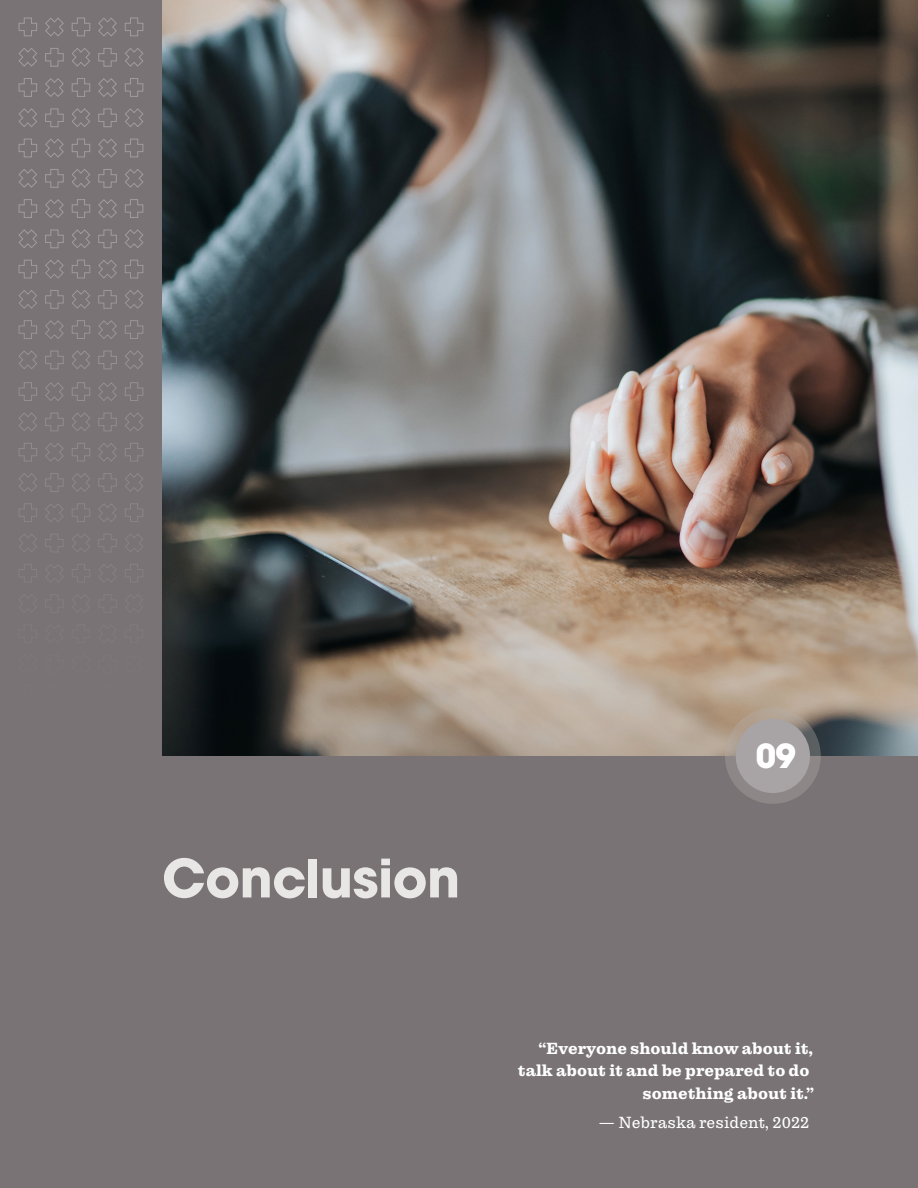
<style>
.page{position:relative;width:918px;height:1188px;background:#797375}
.page>*{position:absolute;margin:0;border:0;box-sizing:border-box;transform-origin:0 0}
.H1_-_Main_title{font:700 52.5px "ITC Avant Garde Pro";letter-spacing:-.01em;color:#e9e7e5}
.H1_-_Main_title-2{font:700 33px "ITC Avant Garde Pro";color:#fff}
.t1{font:700 16.5px/22.5px "Pulpo";color:#fff;text-align:right}
.t2{font:300 16.5px "Pulpo";color:#fff}
</style>
<div class="page">
<img style="left:162px;top:0;width:756px;height:756px">
<svg style="left:18px;top:17px;width:19px;height:20px"></svg>
<svg style="left:18px;top:78px;width:19px;height:19px"></svg>
<svg style="left:18px;top:259px;width:19px;height:20px"></svg>
<svg style="left:18px;top:138px;width:19px;height:20px"></svg>
<svg style="left:18px;top:320px;width:19px;height:19px"></svg>
<svg style="left:18px;top:199px;width:19px;height:19px"></svg>
<svg style="left:18px;top:48px;width:19px;height:19px"></svg>
<svg style="left:18px;top:229px;width:19px;height:19px"></svg>
<svg style="left:18px;top:108px;width:19px;height:19px"></svg>
<svg style="left:18px;top:290px;width:19px;height:19px"></svg>
<svg style="left:18px;top:169px;width:19px;height:19px"></svg>
<svg style="left:19px;top:350px;width:18px;height:19px"></svg>
<svg style="left:71px;top:17px;width:20px;height:20px"></svg>
<svg style="left:71px;top:78px;width:20px;height:19px"></svg>
<svg style="left:71px;top:259px;width:19px;height:20px"></svg>
<svg style="left:71px;top:138px;width:20px;height:20px"></svg>
<svg style="left:72px;top:320px;width:18px;height:19px"></svg>
<svg style="left:71px;top:199px;width:20px;height:19px"></svg>
<svg style="left:72px;top:48px;width:18px;height:19px"></svg>
<svg style="left:72px;top:229px;width:18px;height:19px"></svg>
<svg style="left:72px;top:108px;width:18px;height:19px"></svg>
<svg style="left:72px;top:290px;width:18px;height:19px"></svg>
<svg style="left:72px;top:169px;width:18px;height:19px"></svg>
<svg style="left:72px;top:350px;width:18px;height:19px"></svg>
<svg style="left:125px;top:17px;width:19px;height:20px"></svg>
<svg style="left:125px;top:78px;width:19px;height:19px"></svg>
<svg style="left:125px;top:259px;width:19px;height:20px"></svg>
<svg style="left:125px;top:138px;width:19px;height:20px"></svg>
<svg style="left:125px;top:320px;width:19px;height:19px"></svg>
<svg style="left:125px;top:199px;width:19px;height:19px"></svg>
<svg style="left:125px;top:48px;width:19px;height:19px"></svg>
<svg style="left:125px;top:229px;width:19px;height:19px"></svg>
<svg style="left:125px;top:108px;width:19px;height:19px"></svg>
<svg style="left:125px;top:290px;width:18px;height:19px"></svg>
<svg style="left:125px;top:169px;width:19px;height:19px"></svg>
<svg style="left:125px;top:350px;width:18px;height:19px"></svg>
<svg style="left:45px;top:48px;width:19px;height:19px"></svg>
<svg style="left:45px;top:229px;width:19px;height:20px"></svg>
<svg style="left:45px;top:108px;width:19px;height:19px"></svg>
<svg style="left:45px;top:290px;width:19px;height:19px"></svg>
<svg style="left:45px;top:169px;width:19px;height:19px"></svg>
<svg style="left:45px;top:350px;width:19px;height:19px"></svg>
<svg style="left:45px;top:18px;width:19px;height:19px"></svg>
<svg style="left:45px;top:199px;width:19px;height:19px"></svg>
<svg style="left:45px;top:78px;width:19px;height:19px"></svg>
<svg style="left:45px;top:260px;width:19px;height:19px"></svg>
<svg style="left:45px;top:139px;width:19px;height:19px"></svg>
<svg style="left:45px;top:320px;width:19px;height:19px"></svg>
<svg style="left:98px;top:48px;width:19px;height:19px"></svg>
<svg style="left:98px;top:229px;width:19px;height:20px"></svg>
<svg style="left:98px;top:108px;width:19px;height:19px"></svg>
<svg style="left:98px;top:290px;width:19px;height:19px"></svg>
<svg style="left:98px;top:169px;width:19px;height:19px"></svg>
<svg style="left:98px;top:350px;width:19px;height:19px"></svg>
<svg style="left:98px;top:18px;width:19px;height:18px"></svg>
<svg style="left:98px;top:199px;width:19px;height:19px"></svg>
<svg style="left:98px;top:78px;width:19px;height:19px"></svg>
<svg style="left:98px;top:260px;width:19px;height:19px"></svg>
<svg style="left:98px;top:139px;width:19px;height:19px"></svg>
<svg style="left:98px;top:320px;width:19px;height:19px"></svg>
<svg style="left:18px;top:382px;width:19px;height:19px"></svg>
<svg style="left:19px;top:443px;width:18px;height:19px"></svg>
<svg style="left:19px;top:503px;width:18px;height:19px"></svg>
<svg style="left:19px;top:564px;width:18px;height:18px"></svg>
<svg style="left:19px;top:412px;width:18px;height:19px"></svg>
<svg style="left:19px;top:473px;width:18px;height:19px"></svg>
<svg style="left:19px;top:534px;width:18px;height:18px"></svg>
<svg style="left:72px;top:382px;width:18px;height:19px"></svg>
<svg style="left:72px;top:443px;width:18px;height:19px"></svg>
<svg style="left:72px;top:503px;width:18px;height:19px"></svg>
<svg style="left:72px;top:564px;width:18px;height:18px"></svg>
<svg style="left:72px;top:413px;width:18px;height:18px"></svg>
<svg style="left:72px;top:473px;width:18px;height:19px"></svg>
<svg style="left:72px;top:534px;width:18px;height:18px"></svg>
<svg style="left:125px;top:382px;width:18px;height:19px"></svg>
<svg style="left:125px;top:443px;width:18px;height:19px"></svg>
<svg style="left:125px;top:503px;width:18px;height:19px"></svg>
<svg style="left:125px;top:564px;width:18px;height:18px"></svg>
<svg style="left:125px;top:413px;width:18px;height:18px"></svg>
<svg style="left:125px;top:473px;width:18px;height:19px"></svg>
<svg style="left:125px;top:534px;width:18px;height:18px"></svg>
<svg style="left:45px;top:412px;width:19px;height:19px"></svg>
<svg style="left:45px;top:473px;width:19px;height:19px"></svg>
<svg style="left:45px;top:534px;width:19px;height:18px"></svg>
<svg style="left:45px;top:382px;width:19px;height:19px"></svg>
<svg style="left:46px;top:564px;width:17px;height:18px"></svg>
<svg style="left:45px;top:443px;width:19px;height:18px"></svg>
<svg style="left:45px;top:504px;width:18px;height:18px"></svg>
<svg style="left:98px;top:412px;width:19px;height:19px"></svg>
<svg style="left:98px;top:473px;width:19px;height:19px"></svg>
<svg style="left:98px;top:534px;width:19px;height:18px"></svg>
<svg style="left:98px;top:382px;width:19px;height:19px"></svg>
<svg style="left:98px;top:443px;width:19px;height:18px"></svg>
<svg style="left:98px;top:504px;width:19px;height:18px"></svg>
<svg style="left:725px;top:708px;width:96px;height:96px;background:#948b86"></svg>
<div style="left:736px;top:719px;width:74px;height:74px;background:#a8a4a5;border-radius:50%"></div>
<p class="H1_-_Main_title" style="left:162px;top:843px;width:300px">Conclusion</p>
<p class="H1_-_Main_title-2" style="left:756px;top:734px;width:42px">09</p>
<p class="t1" style="left:518px;top:1037px;width:298px">“Everyone should know about it, talk about it and be prepared to do something about it.”</p>
<p class="t2" style="left:598px;top:1113px;width:213px">— Nebraska resident, 2022</p>
</div>
